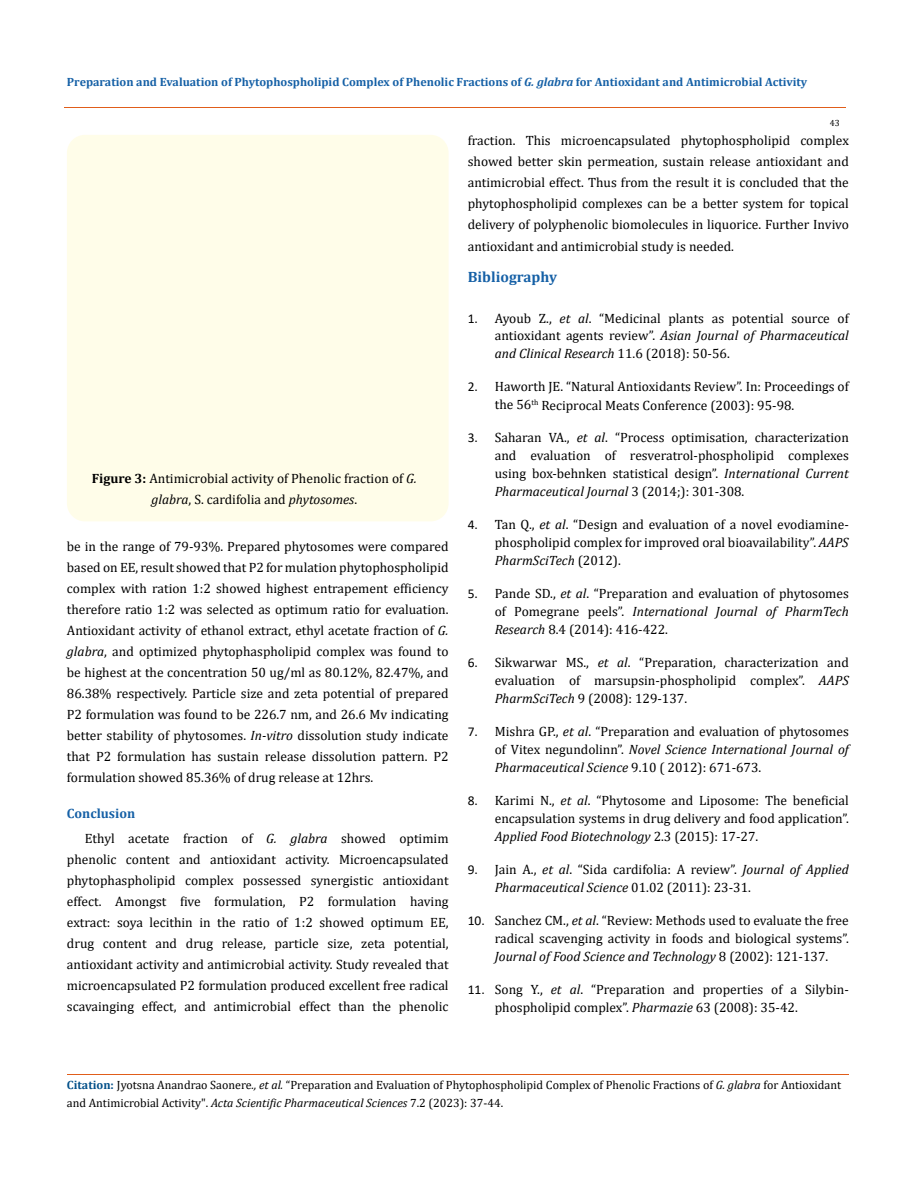
<style>
.page{position:relative;width:917px;height:1188px;background:#fff}
.page>*{position:absolute;margin:0;border:0;box-sizing:border-box;transform-origin:0 0}
.t1{font:700 15px "Cambria";color:#1560a6}
.t2{font:13.5px/21px "Cambria";color:#000;text-align:justify}
.t3{font:12px/18px "Cambria";color:#000}
.t4{font:700 12px "Cambria";color:#1560a6}
.t5{font:9px "Cambria";color:#000}
.s1{font-style:italic}
.s2{font-weight:700}
.s3{font-weight:700;color:#1560a6}
.s4{font-family:"Calibri"}
.s5{font-weight:700;color:#035089}
</style>
<div class="page">
<div style="left:67px;top:135px;width:381px;height:386px;background:#fffde9;border-radius:18px"></div>
<hr style="left:64px;top:108px;width:781px;height:1px;background:#e05d1a">
<hr style="left:67px;top:1074px;width:781px;height:1px;background:#e05d1a">
<p class="t4" style="left:67px;top:73px;width:741px">Preparation and Evaluation of Phytophospholipid Complex of Phenolic Fractions of <span class="s1">G. glabra</span> for Antioxidant and Antimicrobial Activity</p>
<p class="t5" style="left:829px;top:118px;width:11px">43</p>
<p class="t2" style="left:92px;top:468px;width:327px;text-align:center"><span class="s2">Figure 3:</span> Antimicrobial activity of Phenolic fraction of <span class="s1">G. glabra</span>, S. cardifolia and <span class="s1">phytosomes</span>.</p>
<p class="t2" style="left:67px;top:535px;width:383px">be in the range of 79-93%. Prepared phytosomes were compared based on EE, result showed that P2 for mulation phytophospholipid complex with ration 1:2 showed highest entrapement efficiency therefore ratio 1:2 was selected as optimum ratio for evaluation.<br>Antioxidant activity of ethanol extract, ethyl acetate fraction of <span class="s1">G. glabra</span>, and optimized phytophaspholipid complex was found to be highest at the concentration 50 ug/ml as 80.12%, 82.47%, and 86.38% respectively. Particle size and zeta potential of prepared P2 formulation was found to be 226.7 nm, and 26.6 Mv indicating better stability of phytosomes. <span class="s1">In-vitro</span> dissolution study indicate that P2 formulation has sustain release dissolution pattern. P2 formulation showed 85.36% of drug release at 12hrs.</p>
<p class="t2" style="left:85px;top:800px;width:365px;line-height:25.5px;text-indent:-18px"><span class="s3">Conclusion<br></span>Ethyl acetate fraction of <span class="s1">G. glabra</span> showed optimim</p>
<p class="t2" style="left:67px;top:849px;width:383px">phenolic content and antioxidant activity. Microencapsulated phytophaspholipid complex possessed synergistic antioxidant effect. Amongst five formulation, P2 formulation having extract: soya lecithin in the ratio of 1:2 showed optimum EE, drug content and drug release, particle size, zeta potential, antioxidant activity and antimicrobial activity. Study revealed that microencapsulated P2 formulation produced excellent free radical scavainging effect, and antimicrobial effect than the phenolic</p>
<p class="t2" style="left:468px;top:130px;width:382px">fraction. This microencapsulated phytophospholipid complex showed better skin permeation, sustain release antioxidant and antimicrobial effect. Thus from the result it is concluded that the phytophospholipid complexes can be a better system for topical delivery of polyphenolic biomolecules in liquorice. Further Invivo antioxidant and antimicrobial study is needed.</p>
<p class="t1" style="left:468px;top:267px;width:91px">Bibliography</p>
<p class="t2" style="left:495px;top:309px;width:355px;line-height:18px;text-indent:-27px"><span class="s4">1.</span> Ayoub Z., <span class="s1">et al</span>. “Medicinal plants as potential source of antioxidant agents review”. <span class="s1">Asian Journal of Pharmaceutical and Clinical Research</span> 11.6 (2018): 50-56.</p>
<p class="t2" style="left:495px;top:378px;width:355px;line-height:18px;text-indent:-27px"><span class="s4">2.</span> Haworth JE. “Natural Antioxidants Review”. In: Proceedings of the 56<sup>th</sup> Reciprocal Meats Conference (2003): 95-98.</p>
<p class="t2" style="left:495px;top:429px;width:355px;line-height:18px;text-indent:-27px"><span class="s4">3.</span> Saharan VA., <span class="s1">et al</span>. “Process optimisation, characterization and evaluation of resveratrol-phospholipid complexes using box-behnken statistical design”. <span class="s1">International Current Pharmaceutical Journal</span> 3 (2014;): 301-308.</p>
<p class="t2" style="left:495px;top:516px;width:355px;line-height:18px;text-indent:-27px"><span class="s4">4.</span> Tan Q., <span class="s1">et al</span>. “Design and evaluation of a novel evodiamine&shy;phospholipid complex for improved oral bioavailability”. <span class="s1">AAPS PharmSciTech</span> (2012).</p>
<p class="t2" style="left:495px;top:585px;width:355px;line-height:18px;text-indent:-27px"><span class="s4">5.</span> Pande SD., <span class="s1">et al</span>. “Preparation and evaluation of phytosomes of Pomegrane peels”. <span class="s1">International Journal of PharmTech Research</span> 8.4 (2014): 416-422.</p>
<p class="t2" style="left:495px;top:654px;width:355px;line-height:18px;text-indent:-27px"><span class="s4">6.</span> Sikwarwar MS., <span class="s1">et al</span>. “Preparation, characterization and evaluation of marsupsin-phospholipid complex”. <span class="s1">AAPS PharmSciTech</span> 9 (2008): 129-137.</p>
<p class="t2" style="left:495px;top:723px;width:355px;line-height:18px;text-indent:-27px"><span class="s4">7.</span> Mishra GP., <span class="s1">et al</span>. “Preparation and evaluation of phytosomes of Vitex negundolinn”. <span class="s1">Novel Science International Journal of Pharmaceutical Science</span> 9.10 ( 2012): 671-673.</p>
<p class="t2" style="left:495px;top:792px;width:355px;line-height:18px;text-indent:-27px"><span class="s4">8.</span> Karimi N., <span class="s1">et al</span>. “Phytosome and Liposome: The beneficial encapsulation systems in drug delivery and food application”.<br><span class="s1">Applied Food Biotechnology</span> 2.3 (2015): 17-27.</p>
<p class="t2" style="left:495px;top:861px;width:355px;line-height:18px;text-indent:-27px"><span class="s4">9.</span> Jain A., <span class="s1">et al</span>. “Sida cardifolia: A review”. <span class="s1">Journal of Applied<br>Pharmaceutical Science</span> 01.02 (2011): 23-31.</p>
<p class="t2" style="left:495px;top:912px;width:355px;line-height:18px;text-indent:-27px"><span class="s4">10.</span> Sanchez CM., <span class="s1">et al</span>. “Review: Methods used to evaluate the free radical scavenging activity in foods and biological systems”.<br><span class="s1">Journal of Food Science and Technology</span> 8 (2002): 121-137.</p>
<p class="t2" style="left:495px;top:981px;width:355px;line-height:18px;text-indent:-27px"><span class="s4">11.</span> Song Y., <span class="s1">et al</span>. “Preparation and properties of a Silybin&shy;phospholipid complex”. <span class="s1">Pharmazie</span> 63 (2008): 35-42.</p>
<p class="t3" style="left:67px;top:1076px;width:775px"><span class="s5">Citation:</span> Jyotsna Anandrao Saonere<span class="s1">., et al.</span> “Preparation and Evaluation of Phytophospholipid Complex of Phenolic Fractions of <span class="s1">G. glabra</span> for Antioxidant and Antimicrobial Activity". <span class="s1">Acta Scientific Pharmaceutical Sciences</span> 7.2 (2023): 37-44.</p>
</div>
